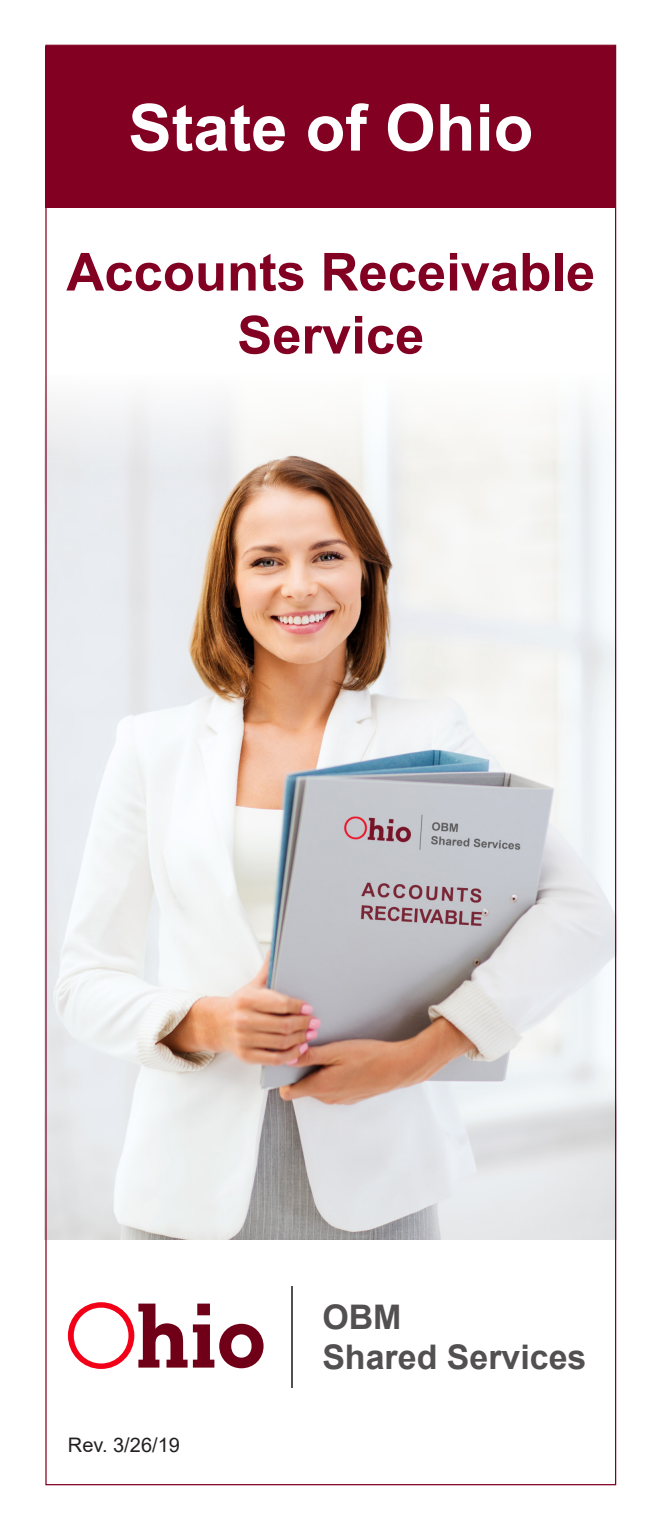
<style>
.page{position:relative;width:661px;height:1530px;background:#fff}
.page>*{position:absolute;margin:0;border:0;box-sizing:border-box;transform-origin:0 0}
.t1{font:700 65px "Arial";color:#fff}
.t2{font:700 52.5px/63px "Arial";color:#820123;text-align:center}
.t3{font:700 34px/40.8px "Arial";color:#525051}
.t4{font:20px "Arial";color:#231f20}
</style>
<div class="page">
<svg style="left:68px;top:1302px;width:195px;height:67px"></svg>
<hr style="left:291px;top:1286px;width:2px;height:101px;background:#525051">
<img style="left:44px;top:374px;width:572px;height:865px">
<div style="left:45px;top:46px;width:570px;height:162px;background:#820123"></div>
<p class="t1" style="left:128px;top:82px;width:406px">State of Ohio</p>
<p class="t2" style="left:66px;top:241px;width:530px">Accounts Receivable<br>Service</p>
<p class="t4" style="left:68px;top:1431px;width:113px">Rev. 3/26/19</p>
<p class="t3" style="left:322px;top:1297px;width:265px">OBM<br>Shared Services</p>
</div>
